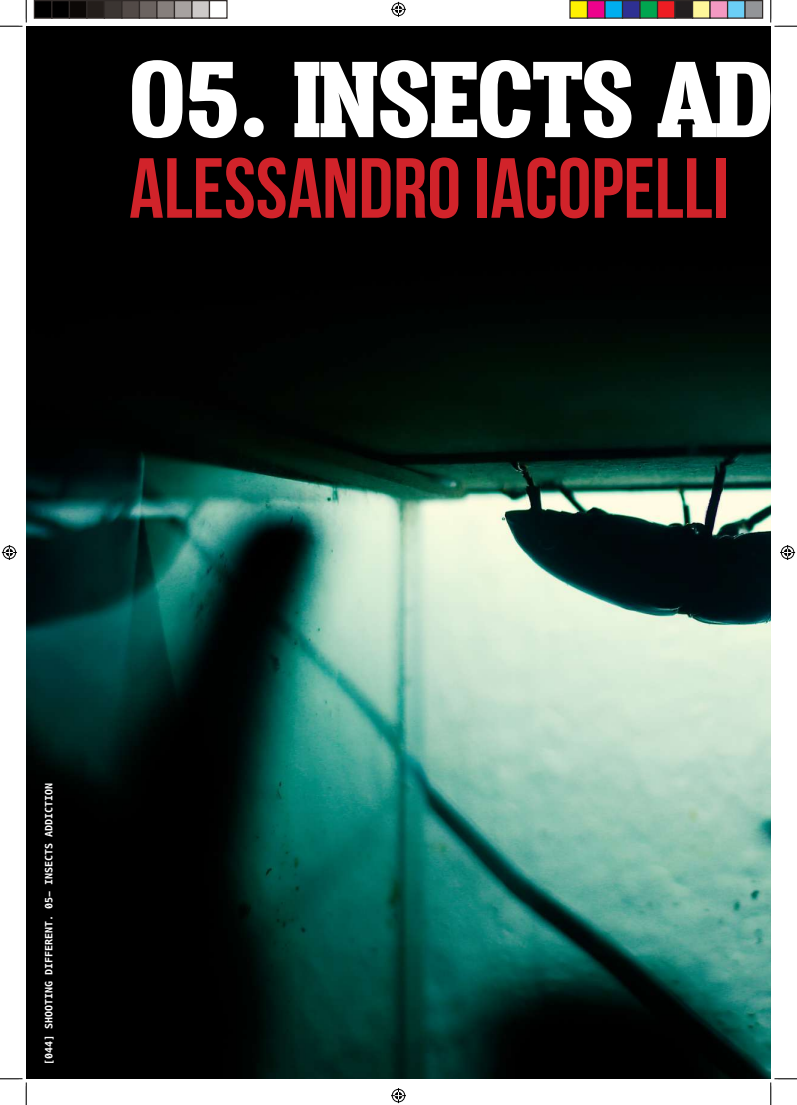
<style>
.page{position:relative;width:797px;height:1105px;background:#fff}
.page>*{position:absolute;margin:0;border:0;box-sizing:border-box;transform-origin:0 0}
.t1{font:900 125px "Vacer Serif Personal";color:#fff}
.t2{font:85px "Bebas Neue";color:#d1232a}
.t3{font:700 10px "Menlo";color:#fff}
</style>
<div class="page">
<img style="left:26px;top:26px;width:744px;height:1053px">
<svg style="left:0;top:0;width:27px;height:27px"></svg>
<svg style="left:0;top:1078px;width:27px;height:27px"></svg>
<svg style="left:770px;top:0;width:27px;height:27px"></svg>
<svg style="left:770px;top:1078px;width:27px;height:27px"></svg>
<svg style="left:391px;top:2px;width:15px;height:15px"></svg>
<svg style="left:391px;top:1088px;width:15px;height:15px"></svg>
<svg style="left:2px;top:545px;width:15px;height:15px"></svg>
<svg style="left:780px;top:545px;width:15px;height:15px"></svg>
<div style="left:34px;top:1px;width:18px;height:17px;background:#000"></div>
<div style="left:34px;top:0;width:18px;height:19px;border:1px solid #302a28"></div>
<div style="left:52px;top:1px;width:17px;height:17px;background:#000"></div>
<div style="left:51px;top:0;width:19px;height:19px;border:1px solid #302a28"></div>
<div style="left:69px;top:1px;width:18px;height:17px;background:#0c0806"></div>
<div style="left:69px;top:0;width:19px;height:19px;border:1px solid #302a28"></div>
<div style="left:87px;top:1px;width:17px;height:17px;background:#241e1b"></div>
<div style="left:86px;top:0;width:19px;height:19px;border:1px solid #302a28"></div>
<div style="left:104px;top:1px;width:18px;height:17px;background:#3b3532"></div>
<div style="left:104px;top:0;width:18px;height:19px;border:1px solid #302a28"></div>
<div style="left:122px;top:1px;width:17px;height:17px;background:#524a47"></div>
<div style="left:121px;top:0;width:19px;height:19px;border:1px solid #302a28"></div>
<div style="left:139px;top:1px;width:18px;height:17px;background:#6b6360"></div>
<div style="left:139px;top:0;width:19px;height:19px;border:1px solid #302a28"></div>
<div style="left:157px;top:1px;width:17px;height:17px;background:#867f7c"></div>
<div style="left:156px;top:0;width:19px;height:19px;border:1px solid #302a28"></div>
<div style="left:174px;top:1px;width:18px;height:17px;background:#a7a2a0"></div>
<div style="left:174px;top:0;width:18px;height:19px;border:1px solid #302a28"></div>
<div style="left:192px;top:1px;width:17px;height:17px;background:#cdc9c8"></div>
<div style="left:191px;top:0;width:19px;height:19px;border:1px solid #302a28"></div>
<div style="left:209px;top:0;width:19px;height:19px;border:1px solid #302a28"></div>
<div style="left:570px;top:1px;width:17px;height:17px;background:#fff101"></div>
<div style="left:569px;top:0;width:19px;height:19px;border:1px solid #302a28"></div>
<div style="left:587px;top:1px;width:18px;height:17px;background:#ed028c"></div>
<div style="left:587px;top:0;width:18px;height:19px;border:1px solid #302a28"></div>
<div style="left:605px;top:1px;width:17px;height:17px;background:#00aeef"></div>
<div style="left:604px;top:0;width:19px;height:19px;border:1px solid #302a28"></div>
<div style="left:622px;top:1px;width:18px;height:17px;background:#2e3092"></div>
<div style="left:622px;top:0;width:18px;height:19px;border:1px solid #302a28"></div>
<div style="left:640px;top:1px;width:17px;height:17px;background:#00a54f"></div>
<div style="left:639px;top:0;width:19px;height:19px;border:1px solid #302a28"></div>
<div style="left:657px;top:1px;width:18px;height:17px;background:#ee1d23"></div>
<div style="left:657px;top:0;width:18px;height:19px;border:1px solid #302a28"></div>
<div style="left:675px;top:1px;width:17px;height:17px;background:#231f20"></div>
<div style="left:674px;top:0;width:19px;height:19px;border:1px solid #302a28"></div>
<div style="left:692px;top:1px;width:18px;height:17px;background:#fff79a"></div>
<div style="left:692px;top:0;width:18px;height:19px;border:1px solid #302a28"></div>
<div style="left:710px;top:1px;width:17px;height:17px;background:#f499c2"></div>
<div style="left:709px;top:0;width:19px;height:19px;border:1px solid #302a28"></div>
<div style="left:727px;top:1px;width:18px;height:17px;background:#6bcff6"></div>
<div style="left:727px;top:0;width:18px;height:19px;border:1px solid #302a28"></div>
<div style="left:745px;top:1px;width:17px;height:17px;background:#939598"></div>
<div style="left:744px;top:0;width:19px;height:19px;border:1px solid #302a28"></div>
<h1 class="t1" style="left:129px;top:28px;width:645px">05. INSECTS AD</h1>
<h2 class="t2" style="left:129px;top:142px;width:601px">ALESSANDRO IACOPELLI</h2>
<p class="t3" style="left:42px;top:1065px;width:284px;rotate:-90deg">[044] SHOOTING DIFFERENT. 05- INSECTS ADDICTION</p>
</div>
